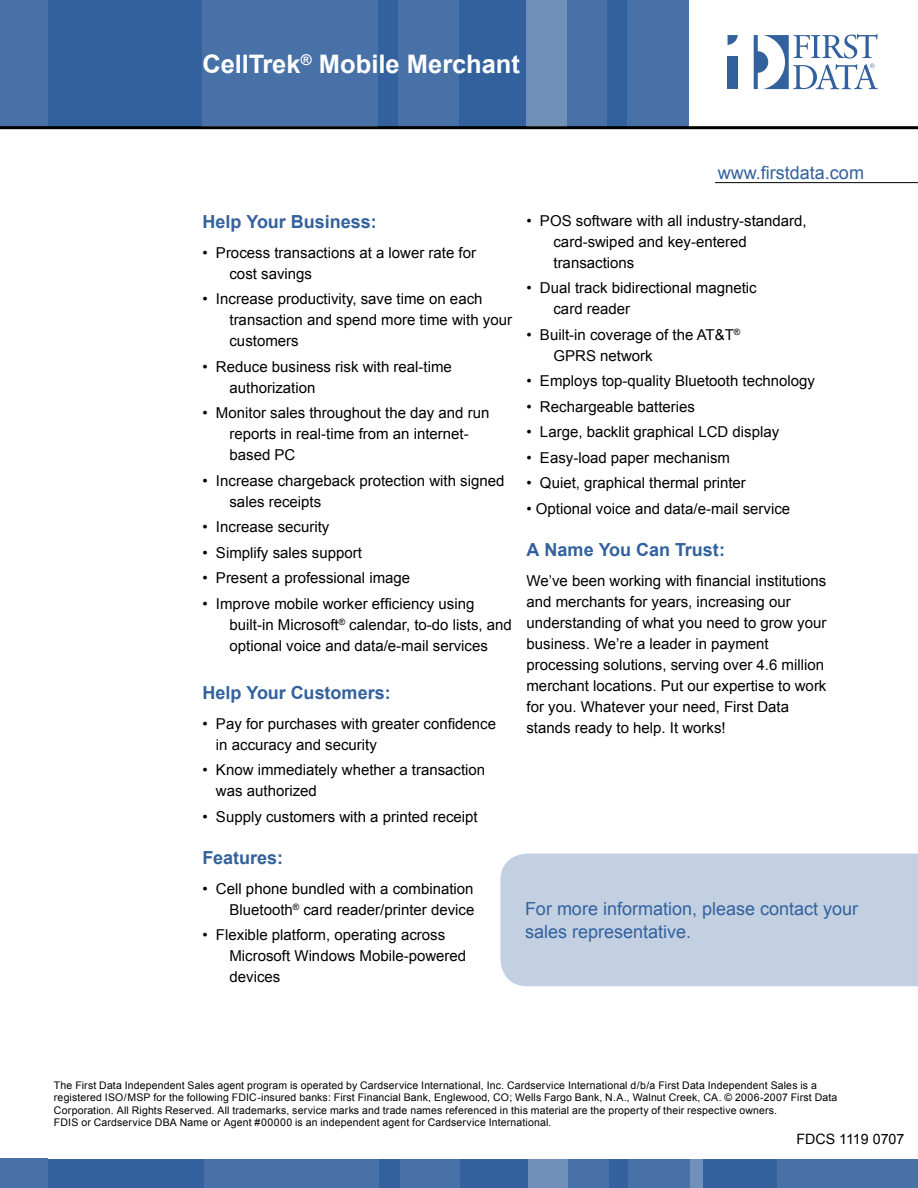
<style>
.page{position:relative;width:918px;height:1188px;background:#fff}
.page>*{position:absolute;margin:0;border:0;box-sizing:border-box;transform-origin:0 0}
.t1{font:700 25.5px "Arial";color:#fff}
.Sub_Head{font:700 18px "Arial";color:#33619d}
.Callout{font:18px/22.5px "Arial";color:#33619d}
.Web{font:18px "Arial";color:#33619d}
.Bullet_Copy{font:15px/21px "Arial";color:#000}
.Body_Copy{font:15px/21px "Arial";color:#000}
.t2{font:14.25px "Arial";color:#000}
.FinePrintBox{font:10.5px/12.6px "Arial";letter-spacing:.015em;color:#000}
</style>
<div class="page">
<div style="left:202px;top:0;width:176px;height:126px;background:#4771a7"></div>
<div style="left:378px;top:0;width:21px;height:128px;background:#33619d"></div>
<div style="left:399px;top:0;width:60px;height:128px;background:#4771a7"></div>
<div style="left:459px;top:0;width:67px;height:128px;background:#33619d"></div>
<div style="left:526px;top:0;width:41px;height:126px;background:#7090ba"></div>
<div style="left:567px;top:0;width:41px;height:129px;background:#4771a7"></div>
<div style="left:608px;top:0;width:19px;height:128px;background:#33619d"></div>
<div style="left:627px;top:0;width:61px;height:128px;background:#4771a7"></div>
<hr style="left:715px;top:182px;width:203px;height:1px;background:#000">
<div style="left:500px;top:854px;width:418px;height:132px;background:#c2d0e2"></div>
<div style="left:0;top:0;width:202px;height:128px;background:#33619d"></div>
<div style="left:0;top:0;width:48px;height:128px;background:#4771a7"></div>
<hr style="left:0;top:126px;width:918px;height:3px;background:#000">
<div style="left:204px;top:1159px;width:175px;height:29px;background:#4771a7"></div>
<div style="left:379px;top:1159px;width:21px;height:29px;background:#33619d"></div>
<div style="left:400px;top:1159px;width:60px;height:29px;background:#4771a7"></div>
<div style="left:460px;top:1159px;width:68px;height:29px;background:#33619d"></div>
<div style="left:528px;top:1159px;width:40px;height:29px;background:#7090ba"></div>
<div style="left:568px;top:1159px;width:41px;height:29px;background:#4771a7"></div>
<div style="left:609px;top:1159px;width:20px;height:29px;background:#33619d"></div>
<div style="left:629px;top:1159px;width:61px;height:29px;background:#4771a7"></div>
<div style="left:0;top:1159px;width:204px;height:29px;background:#33619d"></div>
<div style="left:690px;top:1159px;width:13px;height:29px;background:#7090ba"></div>
<div style="left:703px;top:1159px;width:74px;height:29px;background:#33619d"></div>
<div style="left:777px;top:1159px;width:141px;height:29px;background:#4771a7"></div>
<div style="left:0;top:1159px;width:48px;height:29px;background:#4771a7"></div>
<div style="left:728px;top:56px;width:10px;height:33px;background:#33619d"></div>
<svg style="left:728px;top:35px;width:10px;height:10px"></svg>
<svg style="left:754px;top:34px;width:124px;height:55px"></svg>
<p class="t1" style="left:202px;top:47px;width:319px">CellTrek<sup>®</sup> Mobile Merchant</p>
<p class="Web" style="left:718px;top:161px;width:148px">www.firstdata.com</p>
<p class="Sub_Head" style="left:202px;top:210px;width:176px">Help Your Business:</p>
<p class="Bullet_Copy" style="left:229px;top:242px;width:248px;text-indent:-27px">• Process transactions at a lower rate for cost savings</p>
<p class="Bullet_Copy" style="left:229px;top:289px;width:284px;text-indent:-27px">• Increase productivity, save time on each transaction and spend more time with your customers</p>
<p class="Bullet_Copy" style="left:229px;top:356px;width:224px;text-indent:-27px">• Reduce business risk with real-time authorization</p>
<p class="Bullet_Copy" style="left:229px;top:403px;width:261px;text-indent:-27px">• Monitor sales throughout the day and run reports in real-time from an internet&shy;based PC</p>
<p class="Bullet_Copy" style="left:229px;top:470px;width:276px;text-indent:-27px">• Increase chargeback protection with signed sales receipts</p>
<p class="Bullet_Copy" style="left:202px;top:517px;width:128px">• Increase security</p>
<p class="Bullet_Copy" style="left:202px;top:542px;width:161px">• Simplify sales support</p>
<p class="Bullet_Copy" style="left:202px;top:568px;width:209px">• Present a professional image</p>
<p class="Bullet_Copy" style="left:229px;top:593px;width:284px;text-indent:-27px">• Improve mobile worker efficiency using built-in Microsoft<sup>®</sup> calendar, to-do lists, and optional voice and data/e-mail services</p>
<p class="Sub_Head" style="left:202px;top:681px;width:190px">Help Your Customers:</p>
<p class="Bullet_Copy" style="left:216px;top:713px;width:282px;text-indent:-14px">• Pay for purchases with greater confidence in accuracy and security</p>
<p class="Bullet_Copy" style="left:216px;top:760px;width:271px;text-indent:-14px">• Know immediately whether a transaction was authorized</p>
<p class="Bullet_Copy" style="left:202px;top:806px;width:277px">• Supply customers with a printed receipt</p>
<p class="Sub_Head" style="left:202px;top:846px;width:82px">Features:</p>
<p class="Bullet_Copy" style="left:202px;top:878px;width:273px;text-align:right">• Cell phone bundled with a combination<br>Bluetooth<sup>®</sup> card reader/printer device</p>
<p class="Bullet_Copy" style="left:229px;top:925px;width:238px;text-indent:-27px">• Flexible platform, operating across<br>Microsoft Windows Mobile-powered devices</p>
<p class="Bullet_Copy" style="left:553px;top:210px;width:255px;text-indent:-27px">• POS software with all industry-standard, card-swiped and key-entered transactions</p>
<p class="Bullet_Copy" style="left:553px;top:278px;width:205px;text-indent:-27px">• Dual track bidirectional magnetic card reader</p>
<p class="Bullet_Copy" style="left:553px;top:324px;width:188px;text-indent:-27px">• Built-in coverage of the AT&amp;T<sup>®<br></sup>GPRS network</p>
<p class="Bullet_Copy" style="left:526px;top:371px;width:290px">• Employs top-quality Bluetooth technology</p>
<p class="Bullet_Copy" style="left:526px;top:396px;width:170px">• Rechargeable batteries</p>
<p class="Bullet_Copy" style="left:526px;top:422px;width:254px">• Large, backlit graphical LCD display</p>
<p class="Bullet_Copy" style="left:526px;top:447px;width:205px">• Easy-load paper mechanism</p>
<p class="Bullet_Copy" style="left:526px;top:473px;width:221px">• Quiet, graphical thermal printer</p>
<p class="Bullet_Copy" style="left:526px;top:498px;width:265px">• Optional voice and data/e-mail service</p>
<p class="Sub_Head" style="left:526px;top:538px;width:200px">A Name You Can Trust:</p>
<p class="Body_Copy" style="left:526px;top:570px;width:301px">We’ve been working with financial institutions and merchants for years, increasing our understanding of what you need to grow your business. We’re a leader in payment processing solutions, serving over 4.6 million merchant locations. Put our expertise to work for you. Whatever your need, First Data stands ready to help. It works!</p>
<p class="Callout" style="left:525px;top:898px;width:335px">For more information, please contact your sales representative.</p>
<p class="FinePrintBox" style="left:54px;top:1079px;width:785px">The First Data Independent Sales agent program is operated by Cardservice International, Inc. Cardservice International d/b/a First Data Independent Sales is a registered ISO/MSP for the following FDIC-insured banks: First Financial Bank, Englewood, CO; Wells Fargo Bank, N.A., Walnut Creek, CA. © 2006-2007 First Data Corporation. All Rights Reserved. All trademarks, service marks and trade names referenced in this material are the property of their respective owners.<br>FDIS or Cardservice DBA Name or Agent #00000 is an independent agent for Cardservice International.</p>
<p class="t2" style="left:797px;top:1130px;width:109px">FDCS 1119 0707</p>
</div>
